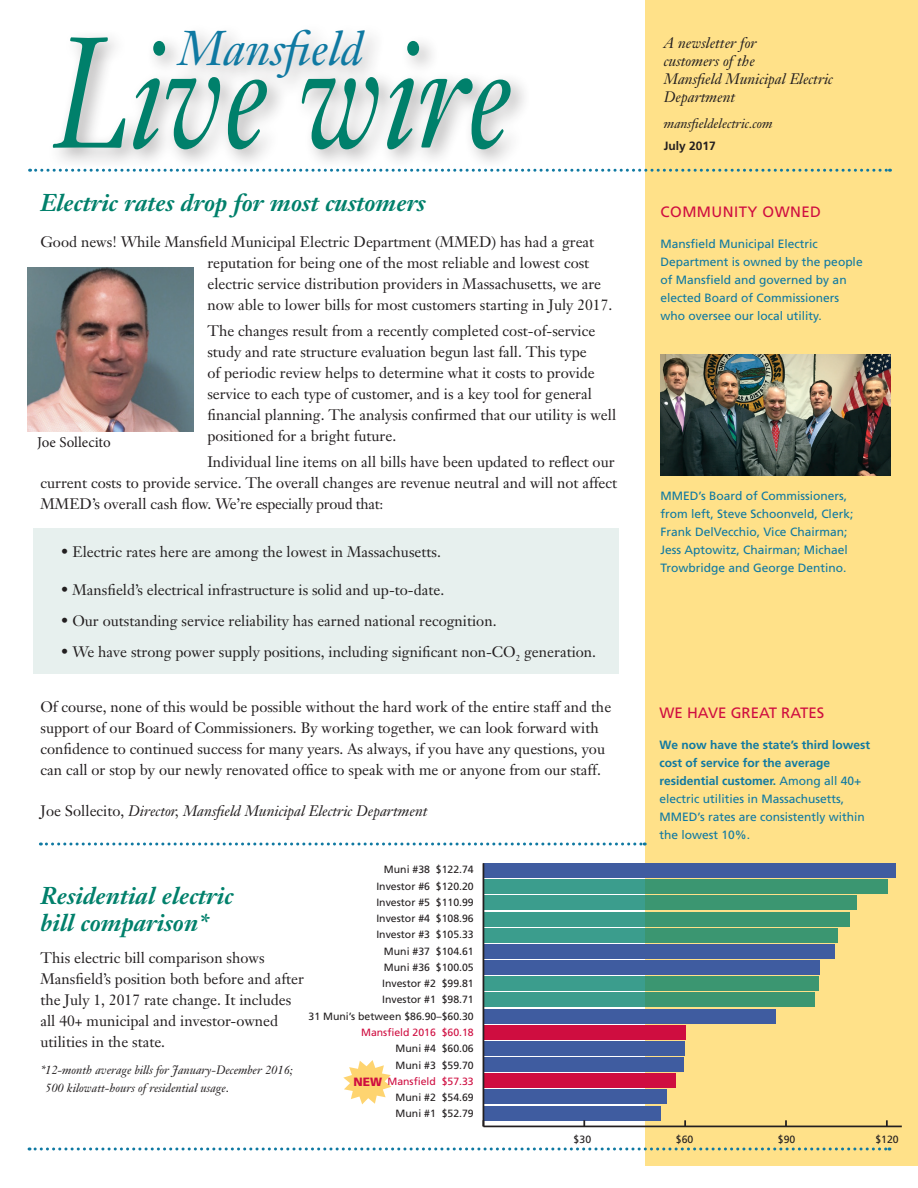
<style>
.page{position:relative;width:918px;height:1188px;background:#fff}
.page>*{position:absolute;margin:0;border:0;box-sizing:border-box;transform-origin:0 0}
.t1{font:italic 154.5px "Janson Text";color:#00806b;scale:.8 1}
.t2{font:italic 48px "Janson Text";color:#0f79a2}
.Heads{font:italic 700 24px/27px "Janson Text";color:#00806b}
.t3{font:22.8px "Myriad Pro";color:#231f20}
.Text{font:15px/21px "Janson Text";color:#231f20}
.Text-2{font:italic 15px/18px "Janson Text";color:#231f20}
.Side_bar_heads{font:15px "Frutiger";letter-spacing:.015em;color:#cf0d40}
.t4{font:15px "Minion Pro";color:#231f20}
.t5{font:italic 13.5px "Janson Text";color:#231f20}
.Sidebar_text{font:12px/18px "Frutiger";color:#0f79a2}
.Text-3{font:italic 12px/18px "Janson Text";color:#231f20}
.t6{font:700 12px "Frutiger";color:#231f20}
.Sidebar_text-2{font:900 12px "Frutiger";color:#cf0d40}
.t7{font:10.5px "Frutiger";color:#231f20}
.t8{font:10.5px "Frutiger";color:#cf0d40}
.s1{font-style:normal}
.s2{font-weight:700}
</style>
<div class="page">
<div style="left:646px;top:0;width:272px;height:1166px;background:#ffe189"></div>
<div style="left:46px;top:22px;width:486px;height:148px;background:#231f20;opacity:.38"></div>
<svg style="left:30px;top:169px;width:861px;height:3px"></svg>
<svg style="left:29px;top:1148px;width:861px;height:2px"></svg>
<svg style="left:40px;top:843px;width:605px;height:3px"></svg>
<div style="left:483px;top:1106px;width:178px;height:14px;background:#3f5ca0"></div>
<div style="left:483px;top:1090px;width:184px;height:14px;background:#3f5ca0"></div>
<div style="left:483px;top:1074px;width:193px;height:14px;background:#cf0d40"></div>
<div style="left:483px;top:1057px;width:201px;height:15px;background:#3f5ca0"></div>
<div style="left:483px;top:1041px;width:202px;height:15px;background:#3f5ca0"></div>
<div style="left:483px;top:1025px;width:203px;height:14px;background:#cf0d40"></div>
<div style="left:483px;top:1009px;width:293px;height:14px;background:#3f5ca0"></div>
<svg style="left:484px;top:993px;width:331px;height:14px;background:#3a997e"></svg>
<svg style="left:484px;top:976px;width:335px;height:15px;background:#3a997e"></svg>
<div style="left:483px;top:960px;width:337px;height:15px;background:#3f5ca0"></div>
<div style="left:483px;top:944px;width:352px;height:15px;background:#3f5ca0"></div>
<svg style="left:484px;top:928px;width:354px;height:14px;background:#3a997d"></svg>
<svg style="left:484px;top:912px;width:366px;height:14px;background:#3a987d"></svg>
<svg style="left:484px;top:896px;width:373px;height:14px;background:#3a987c"></svg>
<svg style="left:484px;top:879px;width:404px;height:15px;background:#3a987c"></svg>
<div style="left:483px;top:863px;width:413px;height:15px;background:#3f5ca0"></div>
<hr style="left:483px;top:863px;width:1px;height:263px;background:#231f20">
<hr style="left:483px;top:1126px;width:419px;height:1px;background:#231f20">
<svg style="left:583px;top:1120px;width:2px;height:6px"></svg>
<svg style="left:684px;top:1120px;width:2px;height:6px"></svg>
<svg style="left:785px;top:1120px;width:2px;height:6px"></svg>
<svg style="left:886px;top:1120px;width:2px;height:6px"></svg>
<img style="left:661px;top:355px;width:230px;height:120px">
<svg style="left:343px;top:1060px;width:48px;height:44px"></svg>
<div style="left:33px;top:529px;width:586px;height:145px;background:#e7f0ee"></div>
<img style="left:28px;top:268px;width:166px;height:164px">
<p class="t2" style="left:178px;top:19px;width:186px">Mansfield</p>
<p class="t1" style="left:54px;top:-1px;width:575px">Live wire</p>
<p class="Text-2" style="left:664px;top:34px;width:94px">A newsletter for</p>
<p class="Text-2" style="left:664px;top:52px;width:93px">customers of the</p>
<p class="Text-2" style="left:664px;top:70px;width:171px">Mansfield Municipal Electric<br>Department</p>
<p class="t5" style="left:664px;top:115px;width:110px">mansfieldelectric.com</p>
<p class="t6" style="left:664px;top:139px;width:54px">July 2017</p>
<p class="Heads" style="left:40px;top:189px;width:387px">Electric rates drop for most customers</p>
<p class="Text" style="left:207px;top:232px;width:406px;text-indent:-167px">Good news! While Mansfield Municipal Electric Department (MMED) has had a great reputation for being one of the most reliable and lowest cost electric service distribution providers in Massachusetts, we are now able to lower bills for most customers starting in July 2017.</p>
<p class="Text" style="left:207px;top:320px;width:410px">The changes result from a recently completed cost-of-service study and rate structure evaluation begun last fall. This type<br>of periodic review helps to determine what it costs to provide service to each type of customer, and is a key tool for general financial planning. The analysis confirmed that our utility is well positioned for a bright future.</p>
<p class="Text" style="left:40px;top:451px;width:578px;text-indent:167px">Individual line items on all bills have been updated to reflect our current costs to provide service. The overall changes are revenue neutral and will not affect<br>MMED’s overall cash flow. We’re especially proud that:</p>
<p class="Text" style="left:61px;top:541px;width:382px">• Electric rates here are among the lowest in Massachusetts.</p>
<p class="Text" style="left:61px;top:579px;width:385px">• Mansfield’s electrical infrastructure is solid and up-to-date.</p>
<p class="Text" style="left:61px;top:610px;width:437px">• Our outstanding service reliability has earned national recognition.</p>
<p class="Text" style="left:61px;top:641px;width:537px">• We have strong power supply positions, including significant non-CO<sub>2</sub> generation.</p>
<p class="Text" style="left:40px;top:696px;width:572px">Of course, none of this would be possible without the hard work of the entire staff and the support of our Board of Commissioners. By working together, we can look forward with confidence to continued success for many years. As always, if you have any questions, you can call or stop by our newly renovated office to speak with me or anyone from our staff.</p>
<p class="Text-2" style="left:40px;top:802px;width:389px"><span class="s1">Joe Sollecito,</span> Director, Mansfield Municipal Electric Department</p>
<p class="t4" style="left:37px;top:432px;width:75px">Joe Sollecito</p>
<p class="t7" style="left:384px;top:863px;width:91px">Muni #38 $122.74</p>
<p class="t7" style="left:376px;top:880px;width:99px">Investor #6 $120.20</p>
<p class="t7" style="left:376px;top:896px;width:99px">Investor #5 $110.99</p>
<p class="t7" style="left:376px;top:912px;width:99px">Investor #4 $108.96</p>
<p class="t7" style="left:376px;top:929px;width:99px">Investor #3 $105.33</p>
<p class="t7" style="left:384px;top:945px;width:91px">Muni #37 $104.61</p>
<p class="t7" style="left:384px;top:961px;width:91px">Muni #36 $100.05</p>
<p class="t7" style="left:382px;top:977px;width:93px">Investor #2 $99.81</p>
<p class="t7" style="left:382px;top:994px;width:93px">Investor #1 $98.71</p>
<p class="t7" style="left:309px;top:1010px;width:167px">31 Muni’s between $86.90–$60.30</p>
<p class="t8" style="left:361px;top:1026px;width:114px">Mansfield 2016 $60.18</p>
<p class="t7" style="left:396px;top:1042px;width:80px">Muni #4 $60.06</p>
<p class="t7" style="left:396px;top:1059px;width:80px">Muni #3 $59.70</p>
<p class="t8" style="left:387px;top:1075px;width:88px">Mansfield $57.33</p>
<p class="t7" style="left:396px;top:1091px;width:80px">Muni #2 $54.69</p>
<p class="t7" style="left:396px;top:1108px;width:80px">Muni #1 $52.79</p>
<p class="Heads" style="left:40px;top:882px;width:194px">Residential electric bill comparison*</p>
<p class="Text" style="left:40px;top:947px;width:265px">This electric bill comparison shows Mansfield’s position both before and after the July 1, 2017 rate change. It includes all 40+ municipal and investor-owned utilities in the state.</p>
<p class="Text-3" style="left:45px;top:1061px;width:249px;text-indent:-5px">*12-month average bills for January-December 2016;<br>500 kilowatt-hours of residential usage<span class="s1">.</span></p>
<p class="Sidebar_text-2" style="left:354px;top:1075px;width:30px">NEW</p>
<p class="Side_bar_heads" style="left:661px;top:203px;width:162px">COMMUNITY OWNED</p>
<p class="Sidebar_text" style="left:661px;top:235px;width:204px">Mansfield Municipal Electric<br>Department is owned by the people of Mansfield and governed by an elected Board of Commissioners who oversee our local utility.</p>
<p class="Sidebar_text" style="left:661px;top:487px;width:194px">MMED’s Board of Commissioners, from left, Steve Schoonveld, Clerk; Frank DelVecchio, Vice Chairman; Jess Aptowitz, Chairman; Michael Trowbridge and George Dentino.</p>
<p class="Side_bar_heads" style="left:660px;top:704px;width:166px">WE HAVE GREAT RATES</p>
<p class="Sidebar_text" style="left:660px;top:736px;width:212px"><span class="s2">We now have the state’s third lowest cost of service for the average residential customer.</span> Among all 40+ electric utilities in Massachusetts,<br>MMED’s rates are consistently within the lowest 10%.</p>
<p class="t3" style="left:572px;top:1126px;width:26px">30</p>
<p class="t7" style="left:574px;top:1133px;width:19px">$30</p>
<p class="t3" style="left:673px;top:1126px;width:26px">60</p>
<p class="t7" style="left:676px;top:1133px;width:19px">$60</p>
<p class="t3" style="left:774px;top:1126px;width:26px">90</p>
<p class="t7" style="left:778px;top:1133px;width:19px">$90</p>
<p class="t3" style="left:869px;top:1126px;width:38px">120</p>
<p class="t7" style="left:875px;top:1133px;width:25px">$120</p>
</div>
